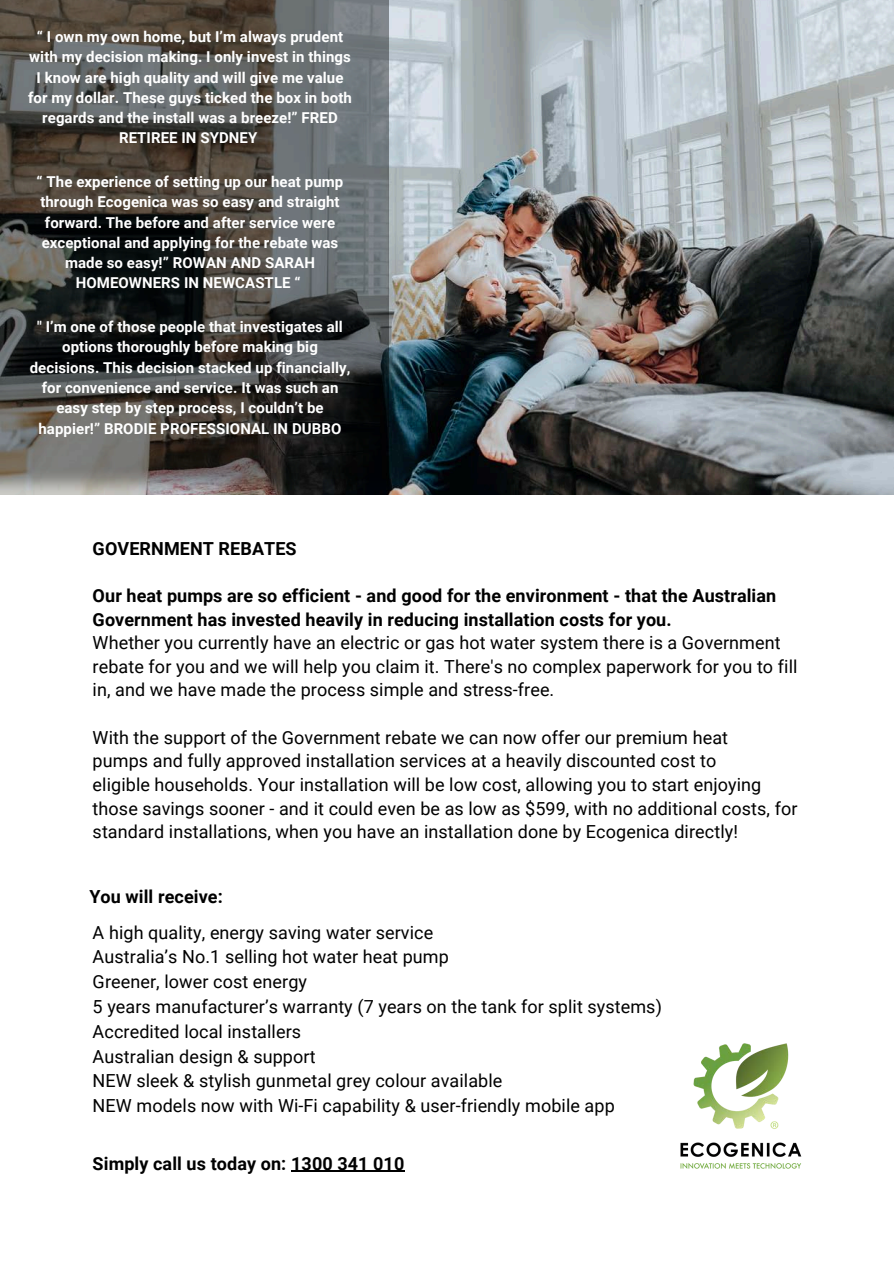
<style>
.page{position:relative;width:894px;height:1264px;background:#fff}
.page>*{position:absolute;margin:0;border:0;box-sizing:border-box;transform-origin:0 0}
.t1{font:18px/23.7px "Roboto";letter-spacing:.005em;color:#000}
.t2{font:700 18px "Roboto";letter-spacing:.005em;color:#000}
.t3{font:700 15px/20.2px "Roboto";letter-spacing:.005em;color:#fff;text-align:center}
.s1{font-weight:700}
</style>
<div class="page">
<img style="left:388px;top:0;width:505px;height:494px">
<img style="left:0;top:0;width:388px;height:494px">
<img style="left:680px;top:1043px;width:122px;height:126px">
<hr style="left:291px;top:1170px;width:113px;height:1px;background:#000">
<h3 class="t3" style="left:28px;top:27px;width:325px">“ I own my own home, but I’m always prudent with my decision making. I only invest in things I know are high quality and will give me value for my dollar. These guys ticked the box in both regards and the install was a breeze!” FRED RETIREE IN SYDNEY</h3>
<h1 class="t3" style="left:37px;top:172px;width:308px">“ The experience of setting up our heat pump through Ecogenica was so easy and straight forward. The before and after service were exceptional and applying for the rebate was made so easy!” ROWAN AND SARAH HOMEOWNERS IN NEWCASTLE “</h1>
<h2 class="t3" style="left:30px;top:317px;width:322px">" I’m one of those people that investigates all options thoroughly before making big decisions. This decision stacked up financially, for convenience and service. It was such an easy step by step process, I couldn’t be happier!” BRODIE PROFESSIONAL IN DUBBO</h2>
<p class="t2" style="left:93px;top:538px;width:205px">GOVERNMENT REBATES</p>
<p class="t1" style="left:93px;top:584px;width:706px"><span class="s1">Our heat pumps are so efficient - and good for the environment - that the Australian Government has invested heavily in reducing installation costs for you.<br></span>Whether you currently have an electric or gas hot water system there is a Government rebate for you and we will help you claim it. There's no complex paperwork for you to fill in, and we have made the process simple and stress-free.</p>
<p class="t1" style="left:93px;top:725px;width:706px">With the support of the Government rebate we can now offer our premium heat<br>pumps and fully approved installation services at a heavily discounted cost to<br>eligible households. Your installation will be low cost, allowing you to start enjoying those savings sooner - and it could even be as low as $599, with no additional costs, for standard installations, when you have an installation done by Ecogenica directly!</p>
<h1 class="t2" style="left:89px;top:886px;width:135px">You will receive:</h1>
<p class="t1" style="left:93px;top:920px;width:570px;line-height:24.8px">A high quality, energy saving water service<br>Australia’s No.1 selling hot water heat pump<br>Greener, lower cost energy<br>5 years manufacturer’s warranty (7 years on the tank for split systems)<br>Accredited local installers<br>Australian design &amp; support<br>NEW sleek &amp; stylish gunmetal grey colour available<br>NEW models now with Wi-Fi capability &amp; user-friendly mobile app</p>
<h3 class="t2" style="left:93px;top:1152px;width:313px">Simply call us today on: 1300 341 010</h3>
</div>
